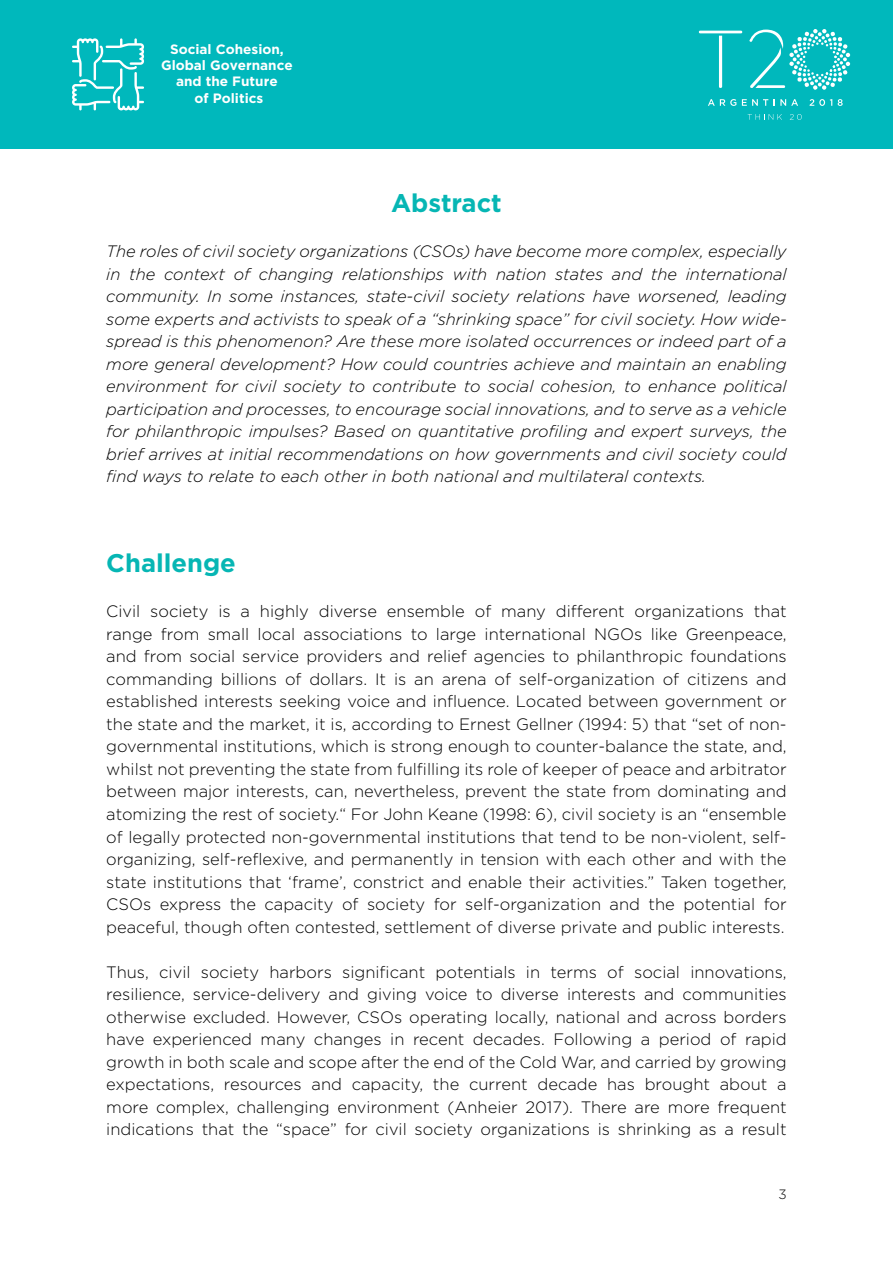
<style>
.page{position:relative;width:893px;height:1263px;background:#fff}
.page>*{position:absolute;margin:0;border:0;box-sizing:border-box;transform-origin:0 0}
.t1{font:700 25.5px "Gotham HTF";color:#06b6b4}
.t2{font:300 16.5px/22.5px "Gotham";color:#000;text-align:justify}
.t3{font:italic 300 16.5px/22.5px "Gotham";color:#000;text-align:justify}
.t4{font:700 13.5px/16.2px "Gotham";color:#fff;text-align:center}
.t5{font:300 13.5px "Gotham";color:#000}
</style>
<div class="page">
<div style="left:0;top:0;width:893px;height:149px;background:#00b8bc"></div>
<svg style="left:749px;top:29px;width:101px;height:61px"></svg>
<svg style="left:708px;top:99px;width:28px;height:7px"></svg>
<svg style="left:742px;top:99px;width:26px;height:7px"></svg>
<svg style="left:774px;top:99px;width:24px;height:7px"></svg>
<svg style="left:810px;top:99px;width:22px;height:7px"></svg>
<svg style="left:838px;top:99px;width:5px;height:7px"></svg>
<svg style="left:699px;top:31px;width:43px;height:57px"></svg>
<svg style="left:748px;top:114px;width:34px;height:6px"></svg>
<svg style="left:790px;top:114px;width:12px;height:6px"></svg>
<svg style="left:72px;top:38px;width:72px;height:72px"></svg>
<p class="t4" style="left:161px;top:42px;width:133px">Social Cohesion,<br>Global Governance and the Future<br>of Politics</p>
<h1 class="t1" style="left:391px;top:194px;width:112px">Abstract</h1>
<p class="t3" style="left:106px;top:241px;width:682px">The roles of civil society organizations (CSOs) have become more complex, especially in the context of changing relationships with nation states and the international community. In some instances, state-civil society relations have worsened, leading some experts and activists to speak of a “shrinking space” for civil society. How wide&shy;spread is this phenomenon? Are these more isolated occurrences or indeed part of a more general development? How could countries achieve and maintain an enabling environment for civil society to contribute to social cohesion, to enhance political participation and processes, to encourage social innovations, and to serve as a vehicle for philanthropic impulses? Based on quantitative profiling and expert surveys, the brief arrives at initial recommendations on how governments and civil society could find ways to relate to each other in both national and multilateral contexts.</p>
<h1 class="t1" style="left:106px;top:554px;width:131px">Challenge</h1>
<p class="t2" style="left:106px;top:601px;width:682px">Civil society is a highly diverse ensemble of many different organizations that range from small local associations to large international NGOs like Greenpeace, and from social service providers and relief agencies to philanthropic foundations commanding billions of dollars. It is an arena of self-organization of citizens and established interests seeking voice and influence. Located between government or the state and the market, it is, according to Ernest Gellner (1994: 5) that “set of non&shy;governmental institutions, which is strong enough to counter-balance the state, and, whilst not preventing the state from fulfilling its role of keeper of peace and arbitrator between major interests, can, nevertheless, prevent the state from dominating and atomizing the rest of society.“ For John Keane (1998: 6), civil society is an “ensemble of legally protected non-governmental institutions that tend to be non-violent, self&shy;organizing, self-reflexive, and permanently in tension with each other and with the state institutions that ‘frame’, constrict and enable their activities.” Taken together, CSOs express the capacity of society for self-organization and the potential for peaceful, though often contested, settlement of diverse private and public interests.</p>
<p class="t2" style="left:106px;top:961px;width:682px">Thus, civil society harbors significant potentials in terms of social innovations, resilience, service-delivery and giving voice to diverse interests and communities otherwise excluded. However, CSOs operating locally, national and across borders have experienced many changes in recent decades. Following a period of rapid growth in both scale and scope after the end of the Cold War, and carried by growing expectations, resources and capacity, the current decade has brought about a more complex, challenging environment (Anheier 2017). There are more frequent indications that the “space” for civil society organizations is shrinking as a result</p>
<p class="t5" style="left:778px;top:1188px;width:10px">3</p>
</div>
